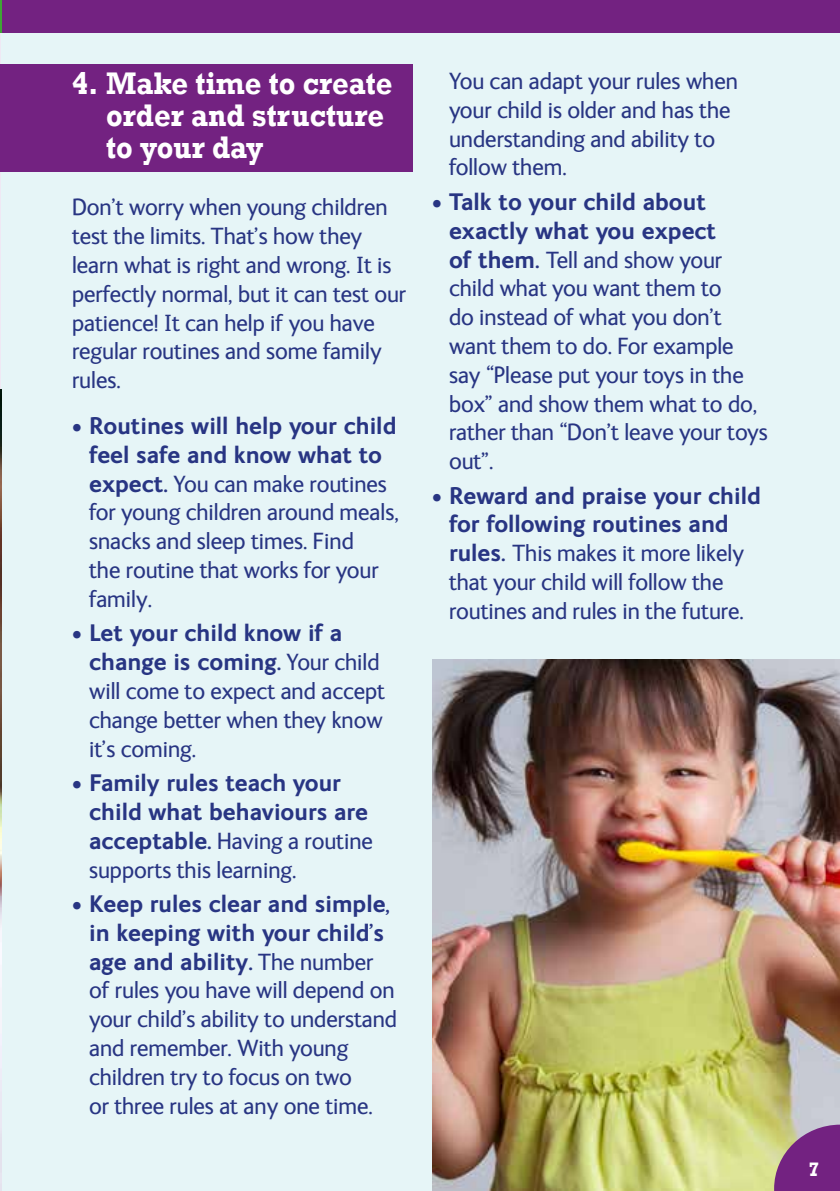
<style>
.page{position:relative;width:840px;height:1191px;background:#fff}
.page>*{position:absolute;margin:0;border:0;box-sizing:border-box;transform-origin:0 0}
.t1{font:700 32px/32px "Rockwell";color:#fff;scale:.91 1}
.t2{font:24px/28.8px "FS Ingrid";color:#283583}
.t3{font:700 24px/28.8px "FS Ingrid";color:#283583}
.t4{font:700 20px "Rockwell";color:#fff}
.s1{font-weight:700}
.s2{font-weight:400}
</style>
<div class="page">
<div style="left:0;top:0;width:839px;height:1191px;background:#e6f5f7"></div>
<hr style="left:0;top:0;width:1px;height:1191px;background:#efe8f4">
<div style="left:1px;top:0;width:838px;height:32px;background:#732281"></div>
<hr style="left:0;top:0;width:1px;height:32px;background:#3fa535">
<img style="left:0;top:389px;width:1px;height:783px">
<div style="left:0;top:64px;width:412px;height:107px;background:#732281"></div>
<img style="left:432px;top:659px;width:407px;height:532px">
<svg style="left:773px;top:1124px;width:66px;height:67px;background:#884a86"></svg>
<h1 class="t1" style="left:106px;top:67px;width:316px;text-indent:-34px">4. Make time to create order and structure to your day</h1>
<p class="t2" style="left:72px;top:193px;width:335px">Don’t worry when young children test the limits. That’s how they learn what is right and wrong. It is perfectly normal, but it can test our patience! It can help if you have regular routines and some family rules.</p>
<p class="t2" style="left:89px;top:412px;width:311px;text-indent:-17px">• <span class="s1">Routines will help your child feel safe and know what to expect.</span> You can make routines for young children around meals, snacks and sleep times. Find<br>the routine that works for your family.</p>
<p class="t2" style="left:89px;top:619px;width:297px;text-indent:-17px">• <span class="s1">Let your child know if a change is coming.</span> Your child will come to expect and accept change better when they know it’s coming.</p>
<p class="t3" style="left:89px;top:768px;width:285px;text-indent:-17px"><span class="s2">•</span> Family rules teach your child what behaviours are acceptable. <span class="s2">Having a routine supports this learning.</span></p>
<p class="t2" style="left:89px;top:890px;width:309px;text-indent:-17px">• <span class="s1">Keep rules clear and simple, in keeping with your child’s age and ability.</span> The number of rules you have will depend on your child’s ability to understand and remember. With young children try to focus on two<br>or three rules at any one time.</p>
<p class="t2" style="left:449px;top:67px;width:290px">You can adapt your rules when your child is older and has the understanding and ability to follow them.</p>
<p class="t2" style="left:449px;top:188px;width:320px;text-indent:-17px">• <span class="s1">Talk to your child about exactly what you expect<br>of them.</span> Tell and show your child what you want them to<br>do instead of what you don’t want them to do. For example say “Please put your toys in the box” and show them what to do, rather than “Don’t leave your toys out”.</p>
<p class="t2" style="left:449px;top:481px;width:313px;text-indent:-17px">• <span class="s1">Reward and praise your child for following routines and rules.</span> This makes it more likely that your child will follow the routines and rules in the future.</p>
<p class="t4" style="left:808px;top:1156px;width:13px">7</p>
</div>
